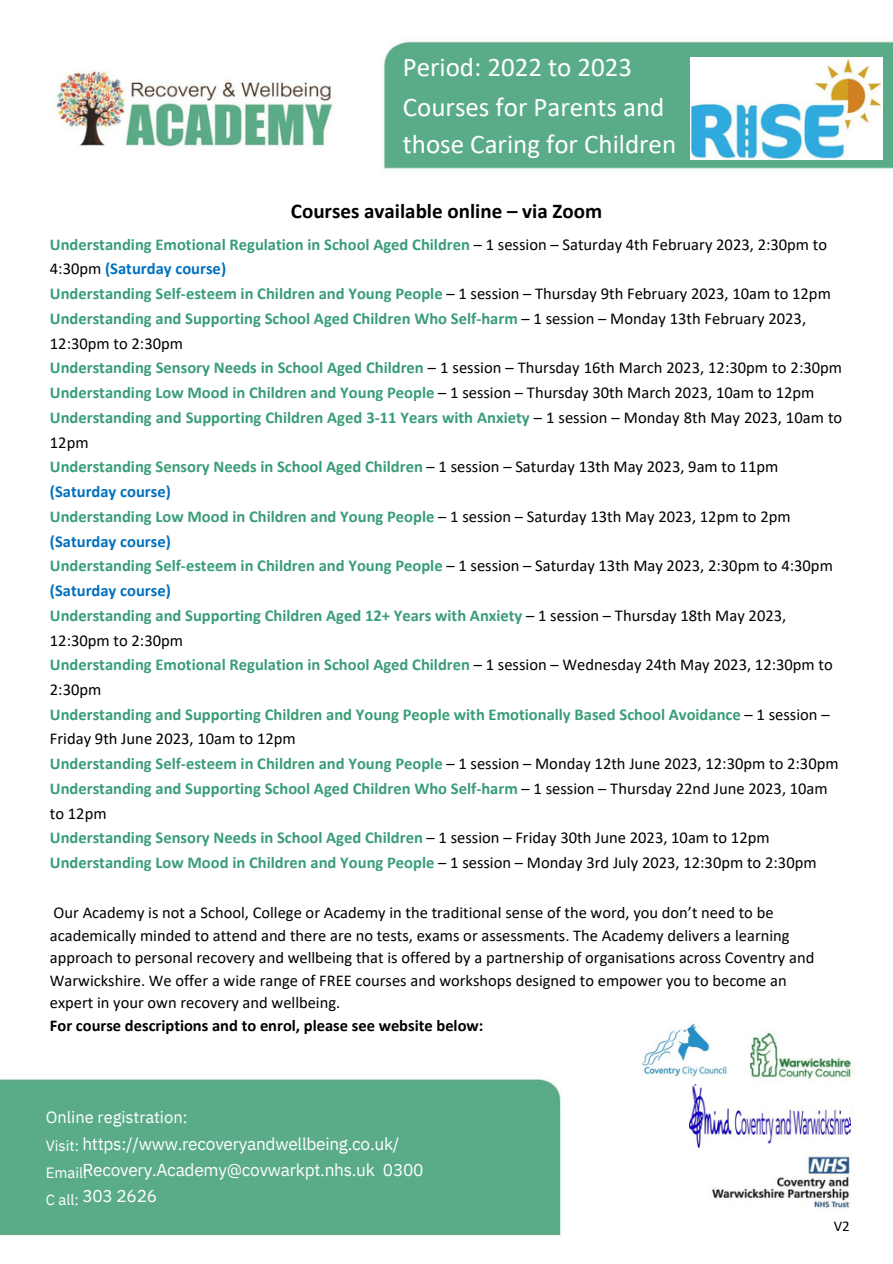
<style>
.page{position:relative;width:893px;height:1264px;background:#fff}
.page>*{position:absolute;margin:0;border:0;box-sizing:border-box;transform-origin:0 0}
.t1{font:27px/40.5px "Calibri";color:#fff}
.t2{font:700 21px "Calibri";color:#000}
.t3{font:17.25px/25.8px "IBM Plex Sans";letter-spacing:-.015em;color:#fff}
.t4{font:700 16.5px/24.8px "Calibri";color:#399d77}
.t5{font:16.5px/22.5px "Calibri";color:#000}
.t6{font:700 16.5px "Calibri";color:#000}
.t7{font:700 16.5px "Calibri";color:#0070c0}
.t8{font:16.5px "IBM Plex Sans";color:#fff}
.t9{font:15px/27px "IBM Plex Sans";color:#fff}
.t10{font:15px "Calibri";color:#000}
.s1{font-weight:400;color:#000}
.s2{color:#0070c0}
</style>
<div class="page">
<img style="left:0;top:41px;width:892px;height:1195px">
<div style="left:809px;top:1219px;width:42px;height:36px;background:#fff"></div>
<img style="left:691px;top:1084px;width:159px;height:61px">
<img style="left:635px;top:1020px;width:97px;height:58px">
<img style="left:689px;top:1086px;width:159px;height:60px">
<img style="left:690px;top:57px;width:192px;height:102px">
<div style="left:822px;top:1212px;width:55px;height:31px;background:#fff"></div>
<p class="t1" style="left:403px;top:49px;width:263px">Period: 2022 to 2023<br>Courses for Parents and</p>
<p class="t1" style="left:403px;top:126px;width:275px">those Caring for Children</p>
<p class="t2" style="left:291px;top:202px;width:313px">Courses available online – via Zoom</p>
<p class="t4" style="left:50px;top:233px;width:778px">Understanding Emotional Regulation in School Aged Children <span class="s1">– 1 session – Saturday 4th February 2023, 2:30pm to<br>4:30pm</span> <span class="s2">(Saturday course)</span></p>
<p class="t4" style="left:50px;top:282px;width:782px">Understanding Self-esteem in Children and Young People <span class="s1">– 1 session – Thursday 9th February 2023, 10am to 12pm</span></p>
<p class="t4" style="left:50px;top:307px;width:757px">Understanding and Supporting School Aged Children Who Self-harm <span class="s1">– 1 session – Monday 13th February 2023,<br>12:30pm to 2:30pm</span></p>
<p class="t4" style="left:50px;top:357px;width:793px">Understanding Sensory Needs in School Aged Children <span class="s1">– 1 session – Thursday 16th March 2023, 12:30pm to 2:30pm<br></span>Understanding Low Mood in Children and Young People <span class="s1">– 1 session – Thursday 30th March 2023, 10am to 12pm</span></p>
<p class="t4" style="left:50px;top:406px;width:793px">Understanding and Supporting Children Aged 3-11 Years with Anxiety <span class="s1">– 1 session – Monday 8th May 2023, 10am to<br>12pm</span></p>
<p class="t4" style="left:50px;top:456px;width:729px">Understanding Sensory Needs in School Aged Children <span class="s1">– 1 session – Saturday 13th May 2023, 9am to 11pm</span></p>
<p class="t7" style="left:50px;top:484px;width:122px">(Saturday course)</p>
<p class="t4" style="left:50px;top:505px;width:742px">Understanding Low Mood in Children and Young People <span class="s1">– 1 session – Saturday 13th May 2023, 12pm to 2pm</span></p>
<p class="t7" style="left:50px;top:534px;width:122px">(Saturday course)</p>
<p class="t4" style="left:50px;top:554px;width:784px">Understanding Self-esteem in Children and Young People <span class="s1">– 1 session – Saturday 13th May 2023, 2:30pm to 4:30pm</span></p>
<p class="t7" style="left:50px;top:583px;width:122px">(Saturday course)</p>
<p class="t4" style="left:50px;top:604px;width:737px">Understanding and Supporting Children Aged 12+ Years with Anxiety <span class="s1">– 1 session – Thursday 18th May 2023,</span></p>
<p class="t5" style="left:50px;top:630px;width:135px">12:30pm to 2:30pm</p>
<p class="t4" style="left:50px;top:653px;width:784px">Understanding Emotional Regulation in School Aged Children <span class="s1">– 1 session – Wednesday 24th May 2023, 12:30pm to</span></p>
<p class="t5" style="left:50px;top:679px;width:53px">2:30pm</p>
<p class="t4" style="left:50px;top:703px;width:781px">Understanding and Supporting Children and Young People with Emotionally Based School Avoidance <span class="s1">– 1 session –</span></p>
<p class="t5" style="left:50px;top:729px;width:247px">Friday 9th June 2023, 10am to 12pm</p>
<p class="t4" style="left:50px;top:752px;width:790px">Understanding Self-esteem in Children and Young People <span class="s1">– 1 session – Monday 12th June 2023, 12:30pm to 2:30pm</span></p>
<p class="t4" style="left:50px;top:777px;width:779px">Understanding and Supporting School Aged Children Who Self-harm <span class="s1">– 1 session – Thursday 22nd June 2023, 10am</span></p>
<p class="t5" style="left:50px;top:803px;width:58px">to 12pm</p>
<p class="t4" style="left:50px;top:827px;width:768px">Understanding Sensory Needs in School Aged Children <span class="s1">– 1 session – Friday 30th June 2023, 10am to 12pm<br></span>Understanding Low Mood in Children and Young People <span class="s1">– 1 session – Monday 3rd July 2023, 12:30pm to 2:30pm</span></p>
<p class="t5" style="left:50px;top:902px;width:766px">Our Academy is not a School, College or Academy in the traditional sense of the word, you don’t need to be academically minded to attend and there are no tests, exams or assessments. The Academy delivers a learning approach to personal recovery and wellbeing that is offered by a partnership of organisations across Coventry and Warwickshire. We offer a wide range of FREE courses and workshops designed to empower you to become an expert in your own recovery and wellbeing.</p>
<p class="t6" style="left:50px;top:1018px;width:435px">For course descriptions and to enrol, please see website below:</p>
<p class="t8" style="left:46px;top:1106px;width:143px">Online registration:</p>
<p class="t9" style="left:46px;top:1131px;width:43px">Visit:<br>Email:<br>C all:</p>
<p class="t3" style="left:82px;top:1130px;width:342px">https://www.recoveryandwellbeing.co.uk/<br>Recovery.Academy@covwarkpt.nhs.uk 0300<br>303 2626</p>
<p class="t10" style="left:833px;top:1219px;width:18px">V2</p>
</div>
